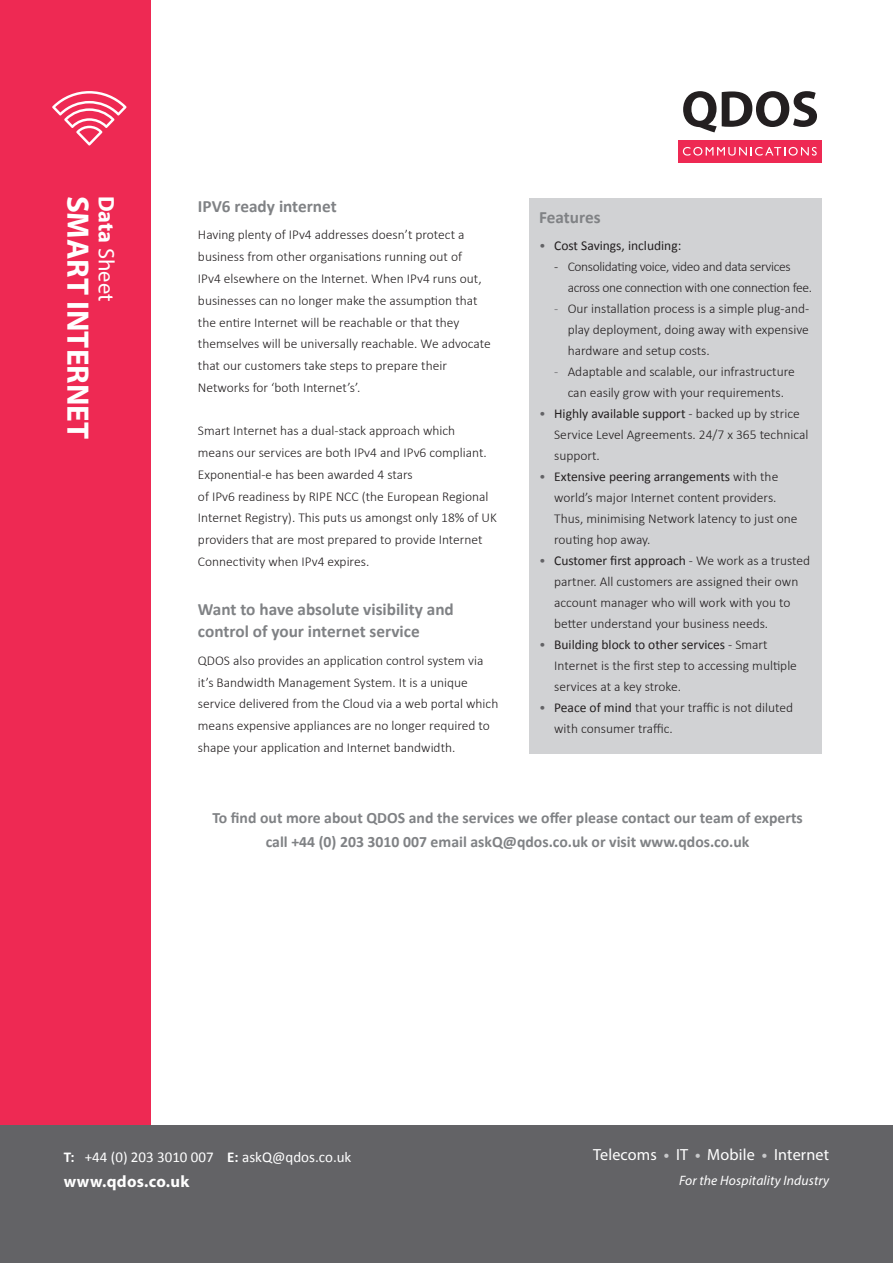
<style>
.page{position:relative;width:893px;height:1263px;background:#fff}
.page>*{position:absolute;margin:0;border:0;box-sizing:border-box;transform-origin:0 0}
.t1{font:700 31.2px "Myriad Pro";color:#fff}
.t2{font:22.5px "Myriad Pro";color:#fff}
.t3{font:700 17.25px/21.8px "Calibri";color:#808285}
.t4{font:700 16.5px "Myriad Pro";letter-spacing:.02em;color:#fff}
.t5{font:16.2px "Myriad Pro";letter-spacing:.01em;color:#fff}
.t6{font:700 15.75px "Calibri";color:#808285}
.t7{font:15px "Calibri";color:#fff}
.t8{font:italic 13.65px "Myriad Pro";letter-spacing:.01em;color:#fff}
.t9{font:300 13.5px/21.8px "Calibri";color:#231f20}
.t10{font:300 13.5px/21px "Calibri";letter-spacing:-.025em;color:#231f20}
.t11{font:13.5px "Calibri";color:#231f20}
.s1{font-weight:700}
.s2{font-weight:300;color:#636366}
.s3{color:#636366}
.s4{font-weight:300}
.s5{font-weight:400}
.s6{font-weight:700;color:#c7c8ca}
</style>
<div class="page">
<div style="left:0;top:0;width:151px;height:1126px;background:#ee2953"></div>
<svg style="left:52px;top:91px;width:75px;height:54px"></svg>
<div style="left:0;top:1126px;width:893px;height:137px;background:#636366"></div>
<div style="left:678px;top:140px;width:144px;height:23px;background:#ee2953"></div>
<svg style="left:683px;top:147px;width:134px;height:9px"></svg>
<svg style="left:683px;top:91px;width:134px;height:41px"></svg>
<div style="left:530px;top:198px;width:292px;height:555px;background:#d1d2d4"></div>
<p class="t1" style="left:98px;top:196px;width:245px;rotate:90deg">SMART INTERNET</p>
<p class="t2" style="left:120px;top:196px;width:107px;rotate:90deg"><span class="s1">Data</span> Sheet</p>
<p class="t3" style="left:198px;top:195px;width:140px">IPV6 ready internet</p>
<p class="t9" style="left:198px;top:223px;width:294px">Having plenty of IPv4 addresses doesn’t protect a business from other organisations running out of<br>IPv4 elsewhere on the Internet. When IPv4 runs out, businesses can no longer make the assumption that the entire Internet will be reachable or that they themselves will be universally reachable. We advocate that our customers take steps to prepare their</p>
<p class="t9" style="left:198px;top:376px;width:164px">Networks for ‘both Internet’s’.</p>
<p class="t9" style="left:198px;top:419px;width:290px">Smart Internet has a dual-stack approach which means our services are both IPv4 and IPv6 compliant.<br>Exponential-e has been awarded 4 stars</p>
<p class="t9" style="left:198px;top:484px;width:301px">of IPv6 readiness by RIPE NCC (the European Regional Internet Registry). This puts us amongst only 18% of UK providers that are most prepared to provide Internet Connectivity when IPv4 expires.</p>
<p class="t3" style="left:198px;top:599px;width:257px">Want to have absolute visibility and control of your internet service</p>
<p class="t9" style="left:198px;top:649px;width:302px">QDOS also provides an application control system via it’s Bandwidth Management System. It is a unique service delivered from the Cloud via a web portal which</p>
<p class="t9" style="left:198px;top:714px;width:293px">means expensive appliances are no longer required to shape your application and Internet bandwidth.</p>
<p class="t3" style="left:539px;top:207px;width:63px">Features</p>
<p class="t11" style="left:539px;top:237px;width:144px"><span class="s2">•</span> Cost Savings, including:</p>
<p class="t10" style="left:568px;top:256px;width:246px;text-indent:-14px">- Consolidating voice, video and data services across one connection with one connection fee.</p>
<p class="t9" style="left:568px;top:298px;width:243px;line-height:21px;text-align:justify;text-indent:-14px"><span class="s3">-</span> Our installation process is a simple plug-and&shy;play deployment, doing away with expensive hardware and setup costs.</p>
<p class="t9" style="left:554px;top:361px;width:242px;line-height:21px;text-align:center"><span class="s3">-</span> Adaptable and scalable, our infrastructure can easily grow with your requirements.</p>
<p class="t11" style="left:539px;top:405px;width:262px"><span class="s2">•</span> Highly available support <span class="s4">- backed up by strice</span></p>
<p class="t9" style="left:554px;top:424px;width:256px;line-height:21px">Service Level Agreements. 24/7 x 365 technical support.</p>
<p class="t9" style="left:554px;top:466px;width:245px;line-height:21px;text-indent:-15px"><span class="s3">•</span> <span class="s5">Extensive peering arrangements</span> with the world’s major Internet content providers.<br>Thus, minimising Network latency to just one routing hop away.</p>
<p class="t9" style="left:554px;top:550px;width:257px;line-height:21px;text-indent:-15px"><span class="s3">•</span> <span class="s5">Customer first approach</span> - We work as a trusted partner. All customers are assigned their own account manager who will work with you to better understand your business needs.</p>
<p class="t9" style="left:554px;top:634px;width:244px;line-height:21px;text-indent:-15px"><span class="s3">•</span> <span class="s5">Building block to other services</span> - Smart<br>Internet is the first step to accessing multiple services at a key stroke.</p>
<p class="t9" style="left:554px;top:697px;width:240px;line-height:21px;text-indent:-15px"><span class="s3">•</span> <span class="s5">Peace of mind</span> that your traffic is not diluted with consumer traffic.</p>
<p class="t6" style="left:212px;top:807px;width:592px">To find out more about QDOS and the services we offer please contact our team of experts</p>
<p class="t6" style="left:266px;top:831px;width:485px">call +44 (0) 203 3010 007 email askQ@qdos.co.uk or visit www.qdos.co.uk</p>
<p class="t7" style="left:64px;top:1147px;width:289px"><span class="s1">T:</span> +44 (0) 203 3010 007 <span class="s1">E:</span> askQ@qdos.co.uk</p>
<p class="t4" style="left:64px;top:1171px;width:127px">www.qdos.co.uk</p>
<p class="t5" style="left:593px;top:1145px;width:238px">Telecoms <span class="s6">•</span> IT <span class="s6">•</span> Mobile <span class="s6">•</span> Internet</p>
<p class="t8" style="left:679px;top:1171px;width:152px">For the Hospitality Industry</p>
</div>
